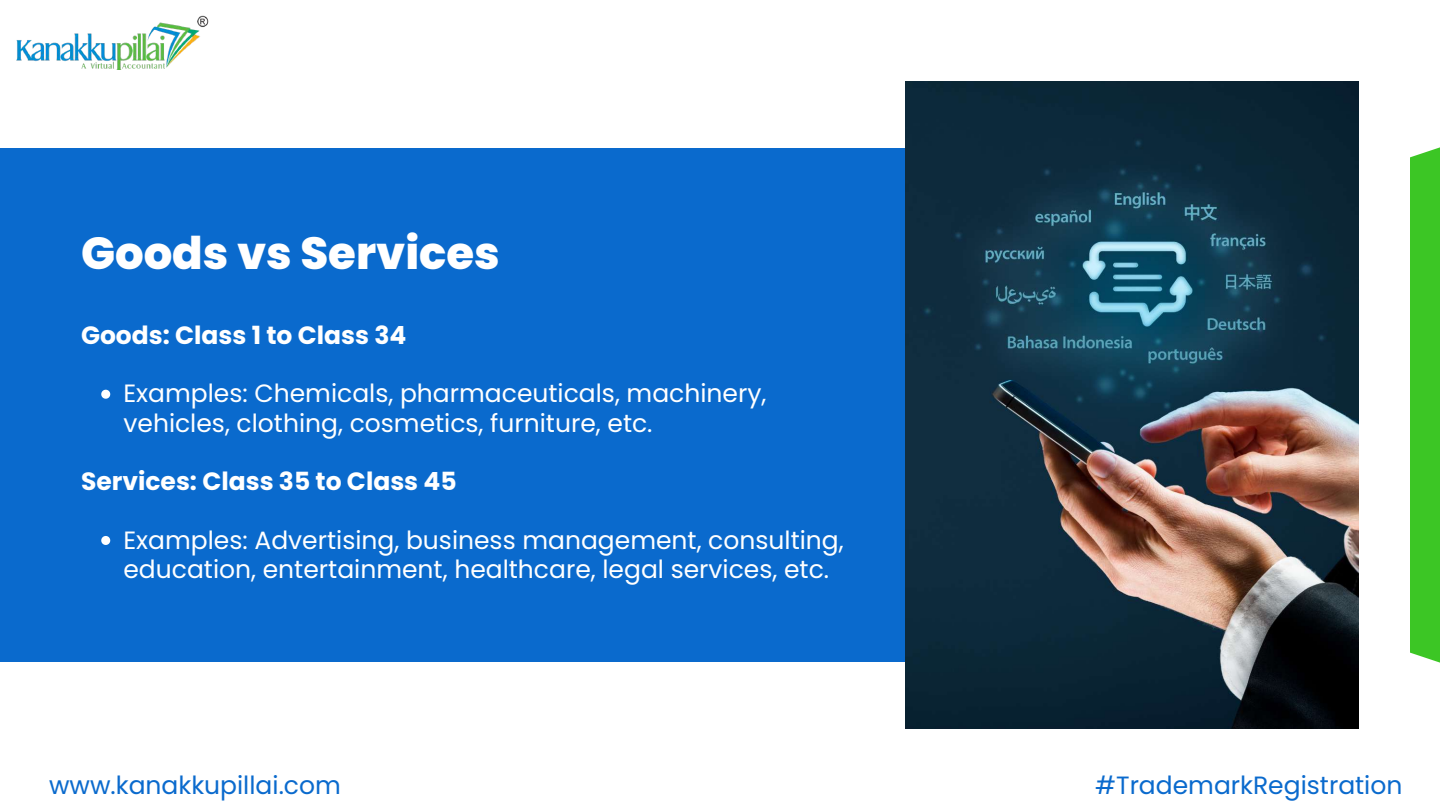
<style>
.page{position:relative;width:1440px;height:810px;background:#fff}
.page>*{position:absolute;margin:0;border:0;box-sizing:border-box;transform-origin:0 0}
.t1{font:800 45px "Poppins";color:#fff}
.t2{font:25px/29.2px "Poppins";color:#fff}
.t3{font:700 25px "Poppins";color:#fff}
.t4{font:25px "Poppins";color:#0a6acd}
</style>
<div class="page">
<div style="left:0;top:148px;width:1006px;height:514px;background:#0a6acd"></div>
<img style="left:905px;top:81px;width:454px;height:648px">
<svg style="left:101px;top:390px;width:9px;height:9px"></svg>
<svg style="left:101px;top:536px;width:9px;height:9px"></svg>
<div style="left:1410px;top:147px;width:30px;height:516px;background:#3cc625"></div>
<img style="left:17px;top:15px;width:192px;height:55px">
<h1 class="t1" style="left:81px;top:222px;width:420px">Goods vs Services</h1>
<p class="t3" style="left:81px;top:318px;width:327px">Goods: Class 1 to Class 34</p>
<p class="t2" style="left:123px;top:379px;width:644px">Examples: Chemicals, pharmaceuticals, machinery, vehicles, clothing, cosmetics, furniture, etc.</p>
<p class="t3" style="left:81px;top:464px;width:377px">Services: Class 35 to Class 45</p>
<p class="t2" style="left:123px;top:525px;width:722px">Examples: Advertising, business management, consulting, education, entertainment, healthcare, legal services, etc.</p>
<p class="t4" style="left:49px;top:768px;width:293px">www.kanakkupillai.com</p>
<p class="t4" style="left:1095px;top:768px;width:309px">#TrademarkRegistration</p>
</div>
